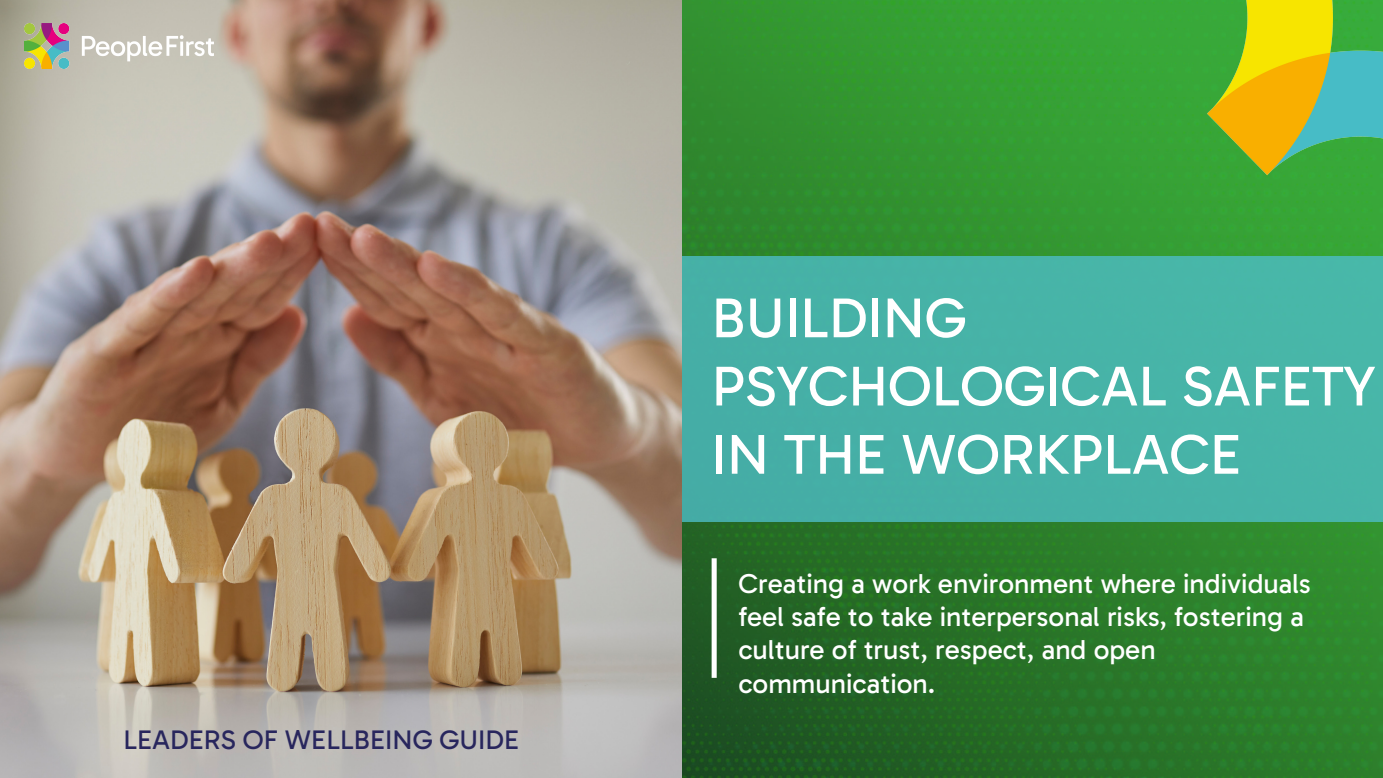
<style>
.page{position:relative;width:1383px;height:778px;background:#fff}
.page>*{position:absolute;margin:0;border:0;box-sizing:border-box;transform-origin:0 0}
.t1{font:56.7px/68.1px "Gabarito";color:#fff}
.t2{font:27.9px/33.3px "Gabarito";color:#fff}
.t3{font:27.3px "Gabarito";color:#28265d}
</style>
<div class="page">
<img style="left:681px;top:0;width:701px;height:778px">
<div style="left:661px;top:256px;width:721px;height:266px;background:#47b2a7"></div>
<img style="left:0;top:0;width:681px;height:778px">
<img style="left:24px;top:23px;width:189px;height:45px">
<div style="left:711px;top:558px;width:5px;height:120px;background:#fff"></div>
<img style="left:1192px;top:0;width:190px;height:194px">
<p class="t3" style="left:123px;top:722px;width:397px">LEADERS OF WELLBEING GUIDE</p>
<h1 class="t1" style="left:711px;top:284px;width:665px">BUILDING<br>PSYCHOLOGICAL SAFETY<br>IN THE WORKPLACE</h1>
<p class="t2" style="left:738px;top:567px;width:574px">Creating a work environment where individuals feel safe to take interpersonal risks, fostering a culture of trust, respect, and open communication.</p>
</div>
